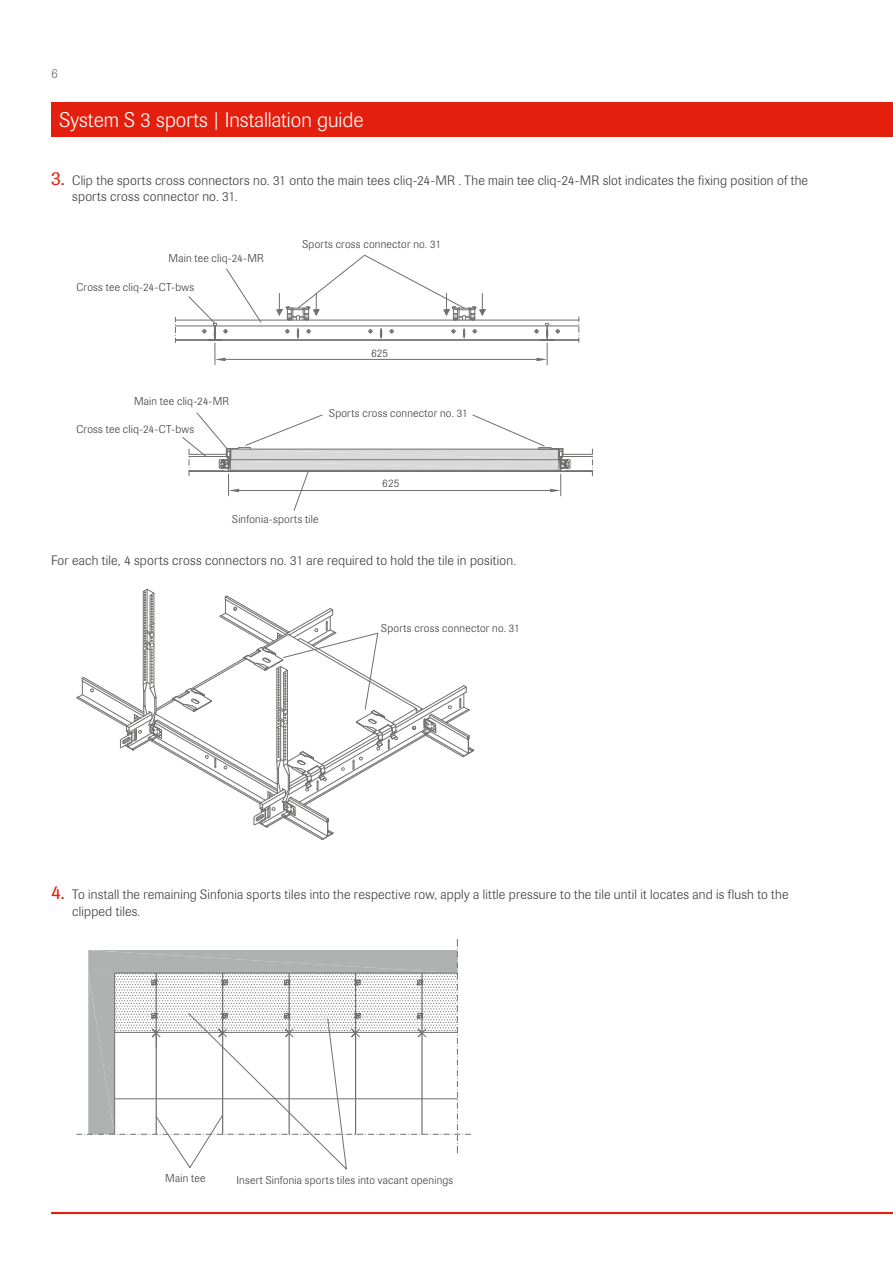
<style>
.page{position:relative;width:893px;height:1263px;background:#fff}
.page>*{position:absolute;margin:0;border:0;box-sizing:border-box;transform-origin:0 0}
.t1{font:300 21px "Imago Pro";color:#fff}
.t2{font:300 13.5px/16.5px "Imago Pro";letter-spacing:.015em;color:#3b3b3a}
.t3{font:300 13.5px "Imago Pro";color:#6f6f6e}
.t4{font:300 11.25px "Imago Pro";letter-spacing:.02em;color:#3b3b3a}
.s1{font-weight:400;font-size:19.5px;color:#e41f0d}
</style>
<div class="page">
<div style="left:51px;top:102px;width:842px;height:34px;background:#e41f0d"></div>
<hr style="left:51px;top:1212px;width:842px;height:2px;background:#e41f0d">
<hr style="left:175px;top:326px;width:372px;height:1px;background:#6f6f6e">
<hr style="left:175px;top:320px;width:404px;height:1px;background:#6f6f6e">
<hr style="left:175px;top:339px;width:34px;height:1px;background:#6f6f6e">
<hr style="left:221px;top:339px;width:320px;height:1px;background:#6f6f6e">
<hr style="left:175px;top:340px;width:404px;height:1px;background:#6f6f6e">
<svg style="left:285px;top:329px;width:5px;height:4px"></svg>
<svg style="left:306px;top:329px;width:5px;height:4px"></svg>
<svg style="left:451px;top:329px;width:5px;height:4px"></svg>
<svg style="left:473px;top:329px;width:4px;height:4px"></svg>
<svg style="left:297px;top:329px;width:2px;height:9px"></svg>
<svg style="left:463px;top:329px;width:2px;height:9px"></svg>
<svg style="left:175px;top:317px;width:1px;height:26px"></svg>
<svg style="left:368px;top:329px;width:5px;height:4px"></svg>
<svg style="left:390px;top:329px;width:4px;height:4px"></svg>
<svg style="left:380px;top:329px;width:2px;height:9px"></svg>
<hr style="left:226px;top:359px;width:310px;height:1px;background:#6f6f6e">
<svg style="left:534px;top:317px;width:46px;height:48px"></svg>
<svg style="left:276px;top:255px;width:210px;height:66px"></svg>
<svg style="left:188px;top:268px;width:74px;height:97px"></svg>
<svg style="left:182px;top:412px;width:411px;height:99px"></svg>
<svg style="left:77px;top:588px;width:397px;height:252px"></svg>
<svg style="left:77px;top:939px;width:393px;height:231px"></svg>
<p class="t3" style="left:51px;top:65px;width:8px">6</p>
<h1 class="t1" style="left:60px;top:106px;width:305px">System S 3 sports | Installation guide</h1>
<p class="t2" style="left:72px;top:172px;width:737px;text-indent:-21px"><span class="s1">3.</span> Clip the sports cross connectors no. 31 onto the main tees cliq-24-MR . The main tee cliq-24-MR slot indicates the fixing position of the sports cross connector no. 31.</p>
<p class="t4" style="left:302px;top:236px;width:140px">Sports cross connector no. 31</p>
<p class="t4" style="left:169px;top:251px;width:97px">Main tee cliq-24-MR</p>
<p class="t4" style="left:77px;top:280px;width:119px">Cross tee cliq-24-CT-bws</p>
<p class="t4" style="left:134px;top:394px;width:97px">Main tee cliq-24-MR</p>
<p class="t4" style="left:77px;top:422px;width:119px">Cross tee cliq-24-CT-bws</p>
<p class="t4" style="left:371px;top:345px;width:19px">625</p>
<p class="t4" style="left:329px;top:405px;width:140px">Sports cross connector no. 31</p>
<p class="t4" style="left:232px;top:511px;width:88px">Sinfonia-sports tile</p>
<p class="t4" style="left:382px;top:476px;width:19px">625</p>
<p class="t2" style="left:51px;top:552px;width:467px">For each tile, 4 sports cross connectors no. 31 are required to hold the tile in position.</p>
<p class="t4" style="left:381px;top:620px;width:140px">Sports cross connector no. 31</p>
<p class="t2" style="left:72px;top:886px;width:718px;text-indent:-21px"><span class="s1">4.</span> To install the remaining Sinfonia sports tiles into the respective row, apply a little pressure to the tile until it locates and is flush to the clipped tiles.</p>
<p class="t4" style="left:165px;top:1170px;width:42px">Main tee</p>
<p class="t4" style="left:236px;top:1173px;width:218px">Insert Sinfonia sports tiles into vacant openings</p>
</div>
